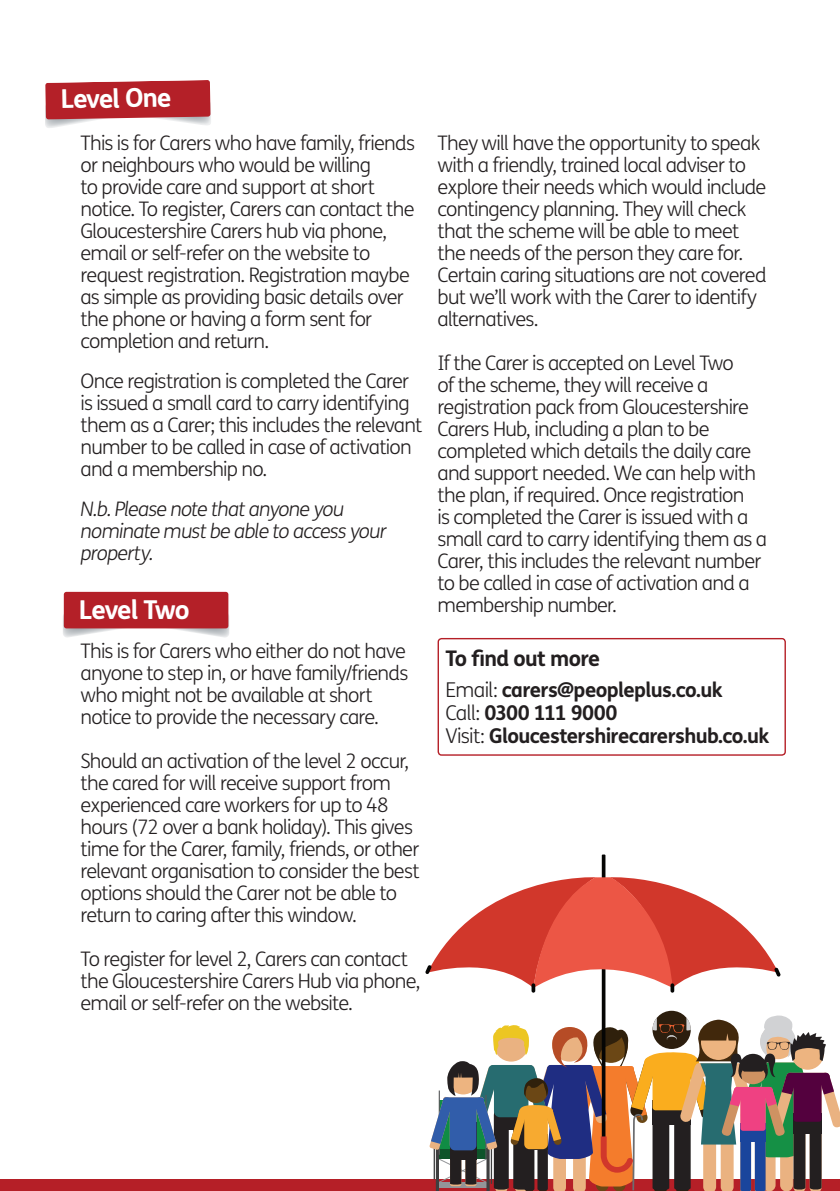
<style>
.page{position:relative;width:840px;height:1191px;background:#fff}
.page>*{position:absolute;margin:0;border:0;box-sizing:border-box;transform-origin:0 0}
.t1{font:700 26px "FS Me Pro";letter-spacing:-.04em;color:#fff}
.t2{font:700 21.6px "FS Me Pro";letter-spacing:-.03em;color:#231f20}
.t3{font:700 20.4px "FS Me Pro";letter-spacing:-.03em;color:#231f20}
.t4{font:300 20px/22px "FS Me Pro";letter-spacing:-.04em;color:#231f20}
.t5{font:italic 300 20px/22px "FS Me Pro";letter-spacing:-.04em;color:#231f20}
.s1{font-weight:300}
</style>
<div class="page">
<div style="left:0;top:1179px;width:839px;height:12px;background:#b51f27"></div>
<svg style="left:425px;top:854px;width:414px;height:337px"></svg>
<div style="left:437px;top:638px;width:348px;height:117px;border:1px solid #b51f27;border-radius:3px"></div>
<svg style="left:45px;top:80px;width:166px;height:48px"></svg>
<svg style="left:63px;top:611px;width:166px;height:26px"></svg>
<div style="left:64px;top:592px;width:164px;height:36px;background:#b42028;border-radius:3px"></div>
<p class="t1" style="left:60px;top:79px;width:112px;rotate:-1deg">Level One</p>
<p class="t4" style="left:80px;top:131px;width:336px">This is for Carers who have family, friends or neighbours who would be willing<br>to provide care and support at short notice. To register, Carers can contact the Gloucestershire Carers hub via phone, email or self-refer on the website to request registration. Registration maybe as simple as providing basic details over the phone or having a form sent for completion and return.</p>
<p class="t4" style="left:80px;top:369px;width:343px">Once registration is completed the Carer is issued a small card to carry identifying them as a Carer; this includes the relevant number to be called in case of activation and a membership no.</p>
<p class="t5" style="left:80px;top:497px;width:307px">N.b. Please note that anyone you nominate must be able to access your property.</p>
<p class="t1" style="left:79px;top:589px;width:112px">Level Two</p>
<p class="t4" style="left:80px;top:639px;width:329px">This is for Carers who either do not have anyone to step in, or have family/friends who might not be available at short notice to provide the necessary care.</p>
<p class="t4" style="left:80px;top:749px;width:340px">Should an activation of the level 2 occur, the cared for will receive support from experienced care workers for up to 48 hours (72 over a bank holiday). This gives time for the Carer, family, friends, or other relevant organisation to consider the best options should the Carer not be able to return to caring after this window.</p>
<p class="t4" style="left:80px;top:947px;width:341px">To register for level 2, Carers can contact the Gloucestershire Carers Hub via phone, email or self-refer on the website.</p>
<p class="t4" style="left:437px;top:131px;width:330px">They will have the opportunity to speak with a friendly, trained local adviser to explore their needs which would include contingency planning. They will check that the scheme will be able to meet the needs of the person they care for.<br>Certain caring situations are not covered but we’ll work with the Carer to identify alternatives.</p>
<p class="t4" style="left:437px;top:351px;width:331px">If the Carer is accepted on Level Two<br>of the scheme, they will receive a registration pack from Gloucestershire Carers Hub, including a plan to be completed which details the daily care and support needed. We can help with the plan, if required. Once registration<br>is completed the Carer is issued with a small card to carry identifying them as a Carer, this includes the relevant number to be called in case of activation and a membership number.</p>
<p class="t2" style="left:445px;top:642px;width:156px">To find out more</p>
<p class="t3" style="left:445px;top:673px;width:278px"><span class="s1">Email:</span> carers@peopleplus.co.uk</p>
<p class="t3" style="left:445px;top:697px;width:174px"><span class="s1">Call:</span> 0300 111 9000</p>
<p class="t3" style="left:445px;top:720px;width:325px"><span class="s1">Visit:</span> Gloucestershirecarershub.co.uk</p>
</div>
